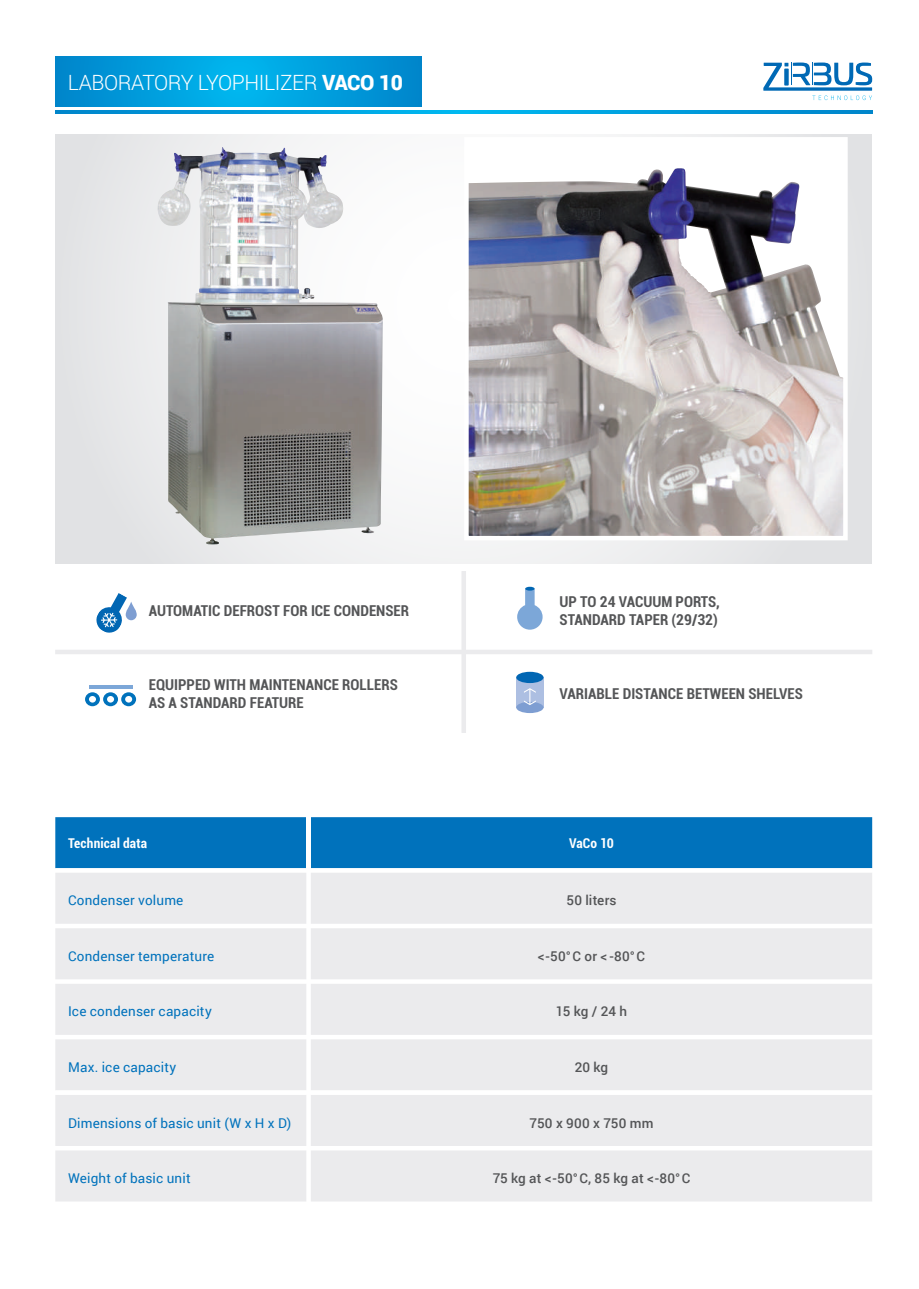
<style>
.page{position:relative;width:919px;height:1289px;background:#fff}
.page>*{position:absolute;margin:0;border:0;box-sizing:border-box;transform-origin:0 0}
.t1{font:300 21px "Roboto";letter-spacing:-.02em;color:#fff}
.t2{font:700 condensed 15px/18px "Roboto";color:#545557}
.t3{font:13.5px "Roboto";letter-spacing:.015em;color:#0072bc}
.t4{font:500 13.5px "Roboto";letter-spacing:.01em;color:#545557}
.t5{font:700 condensed 13.5px "Roboto";letter-spacing:.015em;color:#fff}
.s1{font-weight:900}
</style>
<div class="page">
<svg style="left:55px;top:134px;width:817px;height:429px;fill:#e9eaeb"></svg>
<svg style="left:55px;top:571px;width:817px;height:162px"></svg>
<img style="left:157px;top:152px;width:226px;height:392px">
<svg style="left:517px;top:586px;width:25px;height:43px"></svg>
<div style="left:466px;top:139px;width:379px;height:399px;background:#fff"></div>
<img style="left:469px;top:168px;width:373px;height:367px">
<div style="left:464px;top:137px;width:383px;height:403px;border:4px solid #fff"></div>
<div style="left:516px;top:677px;width:27px;height:30px;background:#adbfe2"></div>
<div style="left:516px;top:671px;width:27px;height:12px;background:#0166b3;border-radius:50%"></div>
<div style="left:516px;top:701px;width:27px;height:12px;background:#7e9ed2;border-radius:50%"></div>
<svg style="left:524px;top:688px;width:12px;height:17px"></svg>
<svg style="left:95px;top:593px;width:42px;height:41px"></svg>
<hr style="left:89px;top:685px;width:43px;height:3px;background:#7ca7d8">
<svg style="left:85px;top:692px;width:51px;height:14px"></svg>
<div style="left:55px;top:817px;width:817px;height:51px;background:#0072bc"></div>
<div style="left:306px;top:817px;width:5px;height:51px;background:#fff"></div>
<div style="left:55px;top:873px;width:817px;height:328px;background:#ebebed"></div>
<svg style="left:55px;top:1090px;width:817px;height:4px"></svg>
<svg style="left:55px;top:56px;width:366px;height:50px;background:#009ddc"></svg>
<svg style="left:55px;top:111px;width:817px;height:2px;background:#009edd"></svg>
<svg style="left:763px;top:63px;width:109px;height:37px"></svg>
<h1 class="t1" style="left:68px;top:68px;width:336px">LABORATORY LYOPHILIZER <span class="s1">VACO 10</span></h1>
<p class="t2" style="left:149px;top:601px;width:262px">AUTOMATIC DEFROST FOR ICE CONDENSER</p>
<p class="t2" style="left:559px;top:592px;width:162px">UP TO 24 VACUUM PORTS,<br>STANDARD TAPER (29/32)</p>
<p class="t2" style="left:149px;top:675px;width:250px">EQUIPPED WITH MAINTENANCE ROLLERS<br>AS A STANDARD FEATURE</p>
<p class="t2" style="left:559px;top:684px;width:245px">VARIABLE DISTANCE BETWEEN SHELVES</p>
<p class="t5" style="left:68px;top:833px;width:80px">Technical data</p>
<p class="t5" style="left:569px;top:833px;width:46px">VaCo 10</p>
<p class="t3" style="left:68px;top:891px;width:117px">Condenser volume</p>
<p class="t4" style="left:566px;top:891px;width:52px">50 liters</p>
<p class="t3" style="left:68px;top:946px;width:148px">Condenser temperature</p>
<p class="t4" style="left:538px;top:946px;width:109px">&lt;-50°C or &lt; -80°C</p>
<p class="t3" style="left:68px;top:1002px;width:145px">ice condenser capacity</p>
<p class="t4" style="left:556px;top:1002px;width:73px">15 kg / 24 h</p>
<p class="t3" style="left:68px;top:1057px;width:110px">max. ice capacity</p>
<p class="t4" style="left:574px;top:1057px;width:35px">20 kg</p>
<p class="t3" style="left:68px;top:1113px;width:225px">dimensions of basic unit (W x h x d)</p>
<p class="t4" style="left:529px;top:1113px;width:125px">750 x 900 x 750 mm</p>
<p class="t3" style="left:68px;top:1168px;width:124px">Weight of basic unit</p>
<p class="t4" style="left:492px;top:1168px;width:199px">75 kg at &lt;-50°C, 85 kg at &lt;-80°C</p>
</div>
